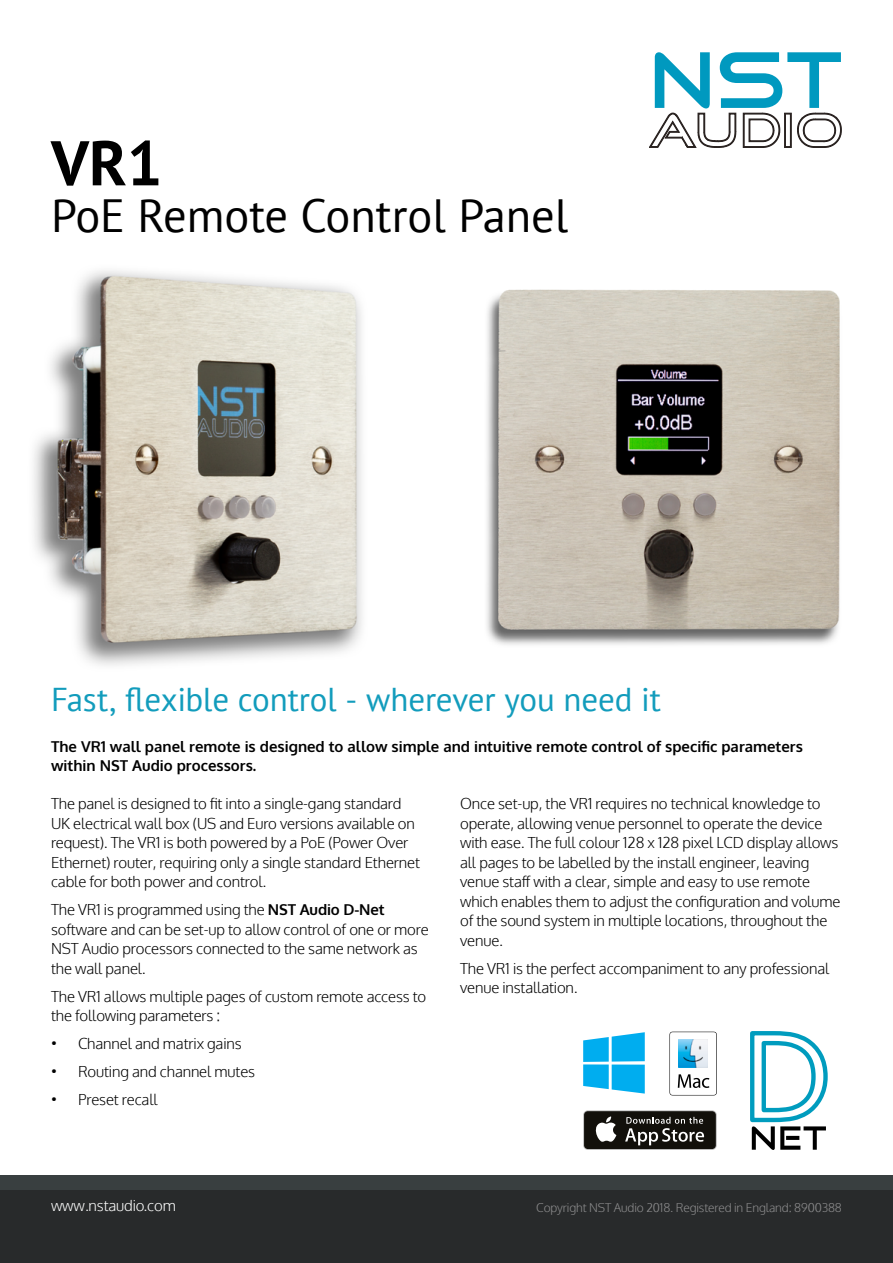
<style>
.page{position:relative;width:893px;height:1263px;background:#fff}
.page>*{position:absolute;margin:0;border:0;box-sizing:border-box;transform-origin:0 0}
.t1{font:700 63px "PT Sans";color:#000}
.t2{font:46.5px "PT Sans";color:#000}
.t3{font:33px "PT Sans";letter-spacing:-.01em;color:#129cbc}
.t4{font:300 15px/19.5px "Oxygen";letter-spacing:-.01em;color:#000}
.t5{font:700 15px/19.5px "Oxygen";color:#000}
.t6{font:300 15px "Oxygen";letter-spacing:-.01em;color:#fff}
.t7{font:300 12px "Oxygen";letter-spacing:-.01em;color:#8e8e8f}
.s1{font-weight:700}
</style>
<div class="page">
<svg style="left:649px;top:52px;width:192px;height:96px"></svg>
<div style="left:0;top:1176px;width:893px;height:87px;background:#393f40"></div>
<div style="left:0;top:1191px;width:893px;height:72px;background:#282a2b"></div>
<img style="left:33px;top:270px;width:329px;height:396px">
<img style="left:486px;top:289px;width:354px;height:356px">
<svg style="left:583px;top:1032px;width:62px;height:61px"></svg>
<svg style="left:669px;top:1032px;width:48px;height:63px"></svg>
<img style="left:678px;top:1039px;width:30px;height:28px">
<svg style="left:583px;top:1110px;width:134px;height:40px"></svg>
<div style="left:584px;top:1111px;width:132px;height:38px;background:#12100b;border-radius:4px"></div>
<svg style="left:595px;top:1116px;width:21px;height:26px"></svg>
<svg style="left:625px;top:1117px;width:79px;height:28px"></svg>
<svg style="left:750px;top:1031px;width:78px;height:119px"></svg>
<h1 class="t1" style="left:51px;top:122px;width:113px">VR1</h1>
<h2 class="t2" style="left:51px;top:186px;width:519px">PoE Remote Control Panel</h2>
<h3 class="t3" style="left:51px;top:678px;width:612px">Fast, flexible control - wherever you need it</h3>
<p class="t5" style="left:51px;top:737px;width:753px">The VR1 wall panel remote is designed to allow simple and intuitive remote control of specific parameters within NST Audio processors.</p>
<p class="t4" style="left:51px;top:795px;width:371px">The panel is designed to fit into a single-gang standard UK electrical wall box (US and Euro versions available on request). The VR1 is both powered by a PoE (Power Over Ethernet) router, requiring only a single standard Ethernet cable for both power and control.</p>
<p class="t4" style="left:51px;top:901px;width:379px">The VR1 is programmed using the <span class="s1">NST Audio D-Net </span>software and can be set-up to allow control of one or more NST Audio processors connected to the same network as the wall panel.</p>
<p class="t4" style="left:51px;top:987px;width:377px">The VR1 allows multiple pages of custom remote access to the following parameters :</p>
<p class="t4" style="left:51px;top:1035px;width:192px">• Channel and matrix gains</p>
<p class="t4" style="left:51px;top:1063px;width:206px">• Routing and channel mutes</p>
<p class="t4" style="left:51px;top:1091px;width:108px">• Preset recall</p>
<p class="t4" style="left:460px;top:795px;width:382px">Once set-up, the VR1 requires no technical knowledge to operate, allowing venue personnel to operate the device with ease. The full colour 128 x 128 pixel LCD display allows all pages to be labelled by the install engineer, leaving venue staff with a clear, simple and easy to use remote which enables them to adjust the configuration and volume of the sound system in multiple locations, throughout the venue.</p>
<p class="t4" style="left:460px;top:959px;width:371px">The VR1 is the perfect accompaniment to any professional venue installation.</p>
<p class="t6" style="left:51px;top:1196px;width:126px">www.nstaudio.com</p>
<p class="t7" style="left:536px;top:1200px;width:307px">Copyright NST Audio 2018. Registered in England: 8900388</p>
</div>
